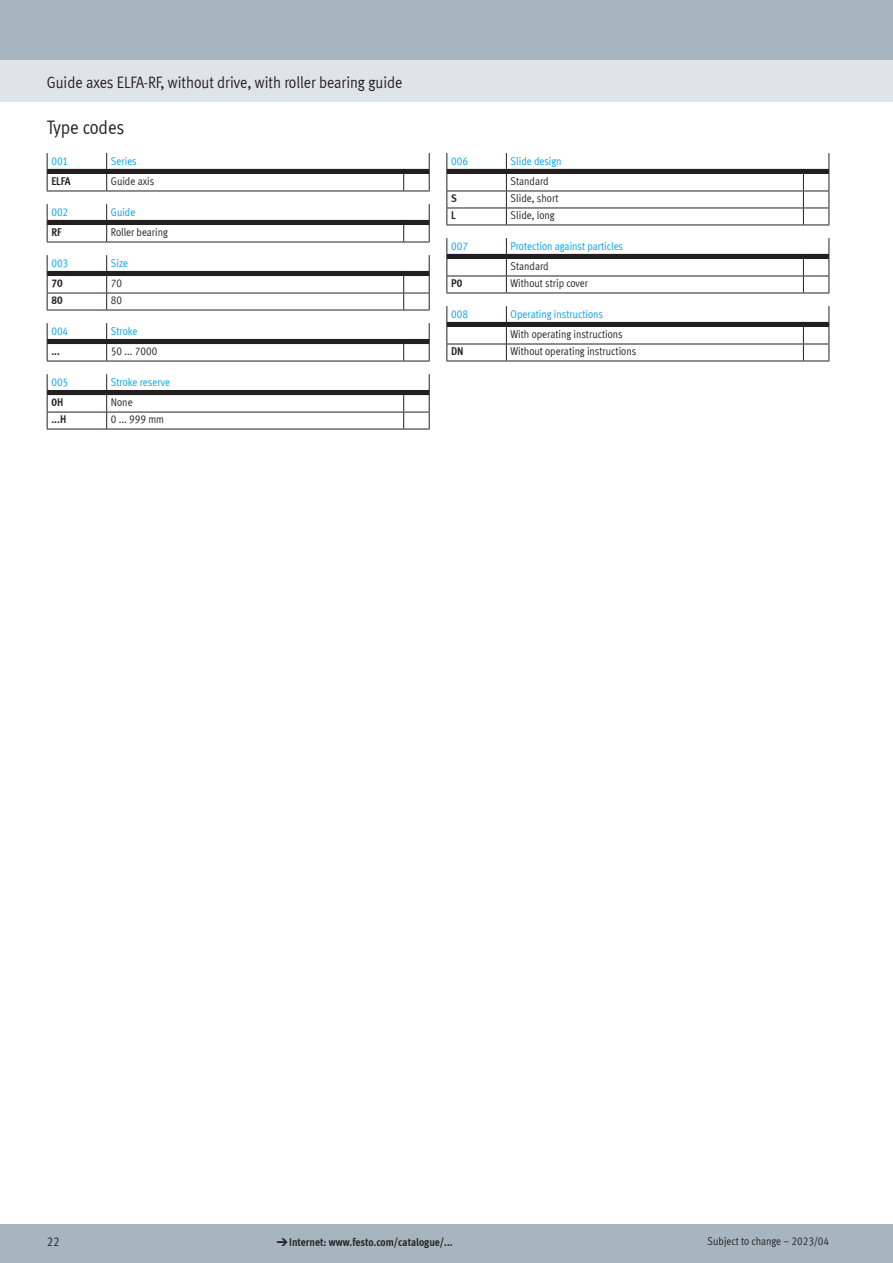
<style>
.page{position:relative;width:893px;height:1263px;background:#fff}
.page>*{position:absolute;margin:0;border:0;box-sizing:border-box;transform-origin:0 0}
.t1{font:19.5px "Meta Cond LF";color:#231f20}
.t2{font:16.5px "Meta Cond LF";color:#231f20}
.t3{font:12.75px "Meta Cond LF";color:#231f20}
.t4{font:11.25px "Meta Cond LF";color:#231f20}
.t5{font:11.25px "Meta Cond LF";color:#00a1e3}
.t6{font:700 11.25px "Meta Cond LF";color:#231f20}
.s1{font-family:"Meto Pict 182";font-weight:400}
</style>
<div class="page">
<div style="left:0;top:1225px;width:893px;height:38px;background:#a7b6be"></div>
<div style="left:0;top:60px;width:893px;height:42px;background:#dfe4e8"></div>
<div style="left:0;top:0;width:893px;height:60px;background:#a7b6be"></div>
<svg style="left:47px;top:153px;width:383px;height:39px"></svg>
<svg style="left:47px;top:204px;width:383px;height:39px"></svg>
<svg style="left:47px;top:255px;width:383px;height:56px"></svg>
<svg style="left:47px;top:323px;width:383px;height:39px"></svg>
<svg style="left:47px;top:374px;width:383px;height:56px"></svg>
<svg style="left:446px;top:153px;width:383px;height:73px"></svg>
<svg style="left:446px;top:238px;width:383px;height:56px"></svg>
<svg style="left:446px;top:306px;width:383px;height:56px"></svg>
<h2 class="t2" style="left:47px;top:72px;width:357px">Guide axes ELFA-RF, without drive, with roller bearing guide</h2>
<h1 class="t1" style="left:47px;top:116px;width:79px">Type codes</h1>
<p class="t5" style="left:51px;top:154px;width:18px">001</p>
<p class="t5" style="left:111px;top:154px;width:27px">Series</p>
<p class="t6" style="left:51px;top:174px;width:21px">ELFA</p>
<p class="t4" style="left:111px;top:174px;width:45px">Guide axis</p>
<p class="t5" style="left:51px;top:205px;width:18px">002</p>
<p class="t5" style="left:111px;top:205px;width:26px">Guide</p>
<p class="t6" style="left:51px;top:225px;width:12px">RF</p>
<p class="t4" style="left:111px;top:225px;width:59px">Roller bearing</p>
<p class="t5" style="left:51px;top:256px;width:18px">003</p>
<p class="t5" style="left:111px;top:256px;width:19px">Size</p>
<p class="t6" style="left:51px;top:276px;width:13px">70</p>
<p class="t4" style="left:111px;top:276px;width:13px">70</p>
<p class="t6" style="left:51px;top:293px;width:13px">80</p>
<p class="t4" style="left:111px;top:293px;width:13px">80</p>
<p class="t5" style="left:51px;top:324px;width:18px">004</p>
<p class="t5" style="left:111px;top:324px;width:28px">Stroke</p>
<p class="t6" style="left:51px;top:344px;width:10px">...</p>
<p class="t4" style="left:111px;top:344px;width:48px">50 ... 7000</p>
<p class="t5" style="left:51px;top:375px;width:18px">005</p>
<p class="t5" style="left:111px;top:375px;width:61px">Stroke reserve</p>
<p class="t6" style="left:51px;top:395px;width:13px">0H</p>
<p class="t4" style="left:111px;top:395px;width:23px">None</p>
<p class="t6" style="left:51px;top:412px;width:16px">...H</p>
<p class="t4" style="left:111px;top:412px;width:55px">0 ... 999 mm</p>
<p class="t5" style="left:451px;top:154px;width:18px">006</p>
<p class="t5" style="left:511px;top:154px;width:52px">Slide design</p>
<p class="t4" style="left:511px;top:174px;width:40px">Standard</p>
<p class="t6" style="left:451px;top:191px;width:7px">S</p>
<p class="t4" style="left:511px;top:191px;width:49px">Slide, short</p>
<p class="t6" style="left:451px;top:208px;width:6px">L</p>
<p class="t4" style="left:511px;top:208px;width:46px">Slide, long</p>
<p class="t5" style="left:451px;top:239px;width:18px">007</p>
<p class="t5" style="left:511px;top:239px;width:114px">Protection against particles</p>
<p class="t4" style="left:511px;top:259px;width:40px">Standard</p>
<p class="t6" style="left:451px;top:276px;width:13px">P0</p>
<p class="t4" style="left:511px;top:276px;width:79px">Without strip cover</p>
<p class="t5" style="left:451px;top:307px;width:18px">008</p>
<p class="t5" style="left:511px;top:307px;width:94px">Operating instructions</p>
<p class="t4" style="left:511px;top:327px;width:114px">With operating instructions</p>
<p class="t6" style="left:451px;top:344px;width:14px">DN</p>
<p class="t4" style="left:511px;top:344px;width:127px">Without operating instructions</p>
<p class="t3" style="left:47px;top:1234px;width:14px">22</p>
<p class="t6" style="left:276px;top:1235px;width:178px"><span class="s1">d</span>Internet: www.festo.com/catalogue/...</p>
<p class="t4" style="left:708px;top:1234px;width:123px">Subject to change – 2023/04</p>
</div>
